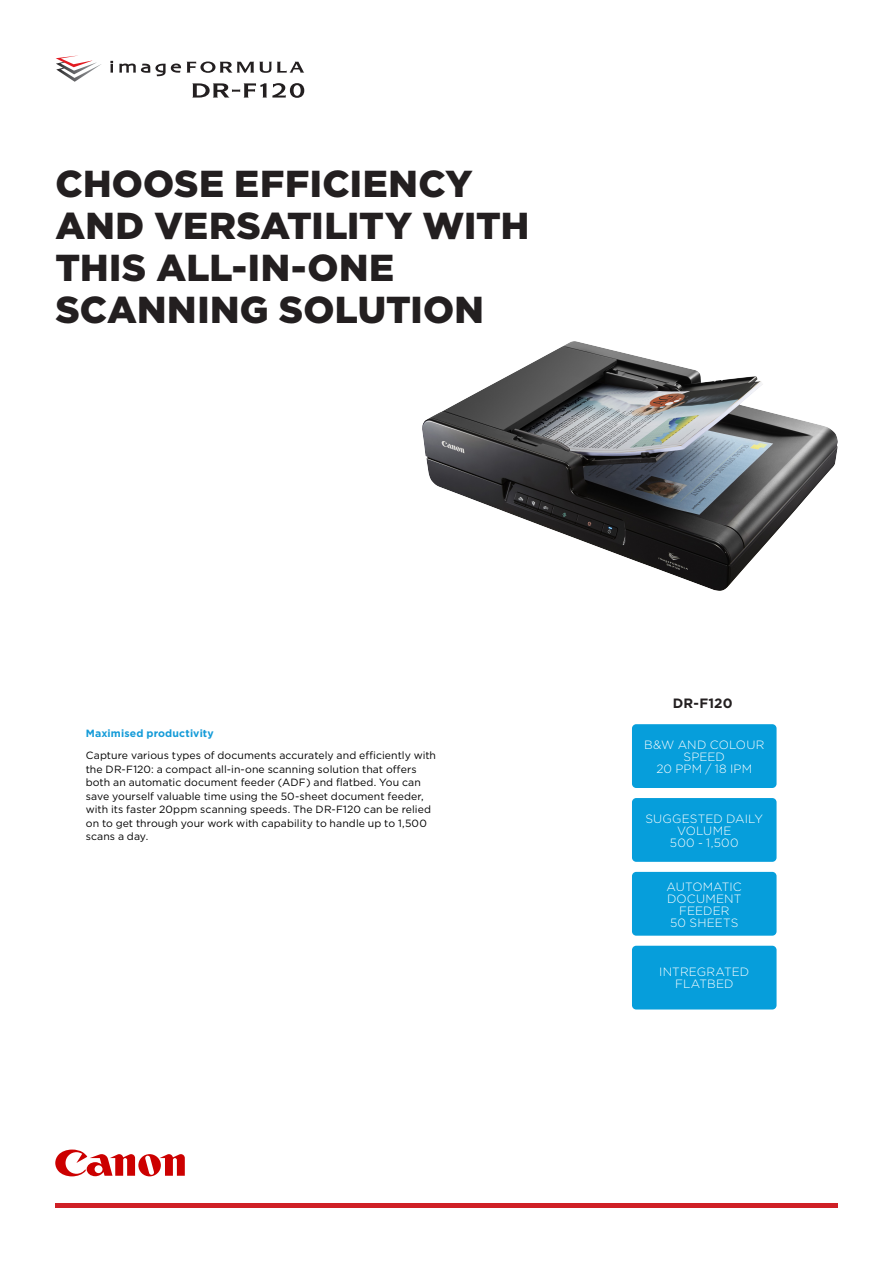
<style>
.page{position:relative;width:893px;height:1263px;background:#fff}
.page>*{position:absolute;margin:0;border:0;box-sizing:border-box;transform-origin:0 0}
.COVER_HEADER_MEDIUM{font:900 37.5px/42px "Gotham";letter-spacing:.005em;color:#231f20}
.SUBHEAD{font:700 13.5px "Gotham";letter-spacing:.005em;color:#231f20}
.COVER_HEADER_SMALL{font:300 12px/12px "Gotham";letter-spacing:.01em;color:#fff;text-align:center}
.SUBHEAD-2{font:10.5px/13.5px "Gotham";letter-spacing:.005em;color:#000001}
.SUBHEAD-3{font:700 10.5px "Gotham";letter-spacing:.015em;color:#149bd8}
</style>
<div class="page">
<div style="left:55px;top:1203px;width:783px;height:5px;background:#cf2026"></div>
<svg style="left:55px;top:1149px;width:130px;height:27px"></svg>
<div style="left:632px;top:724px;width:144px;height:64px;background:#069edb;border-radius:4px"></div>
<div style="left:632px;top:798px;width:144px;height:64px;background:#069edb;border-radius:4px"></div>
<div style="left:632px;top:872px;width:144px;height:64px;background:#069edb;border-radius:4px"></div>
<div style="left:632px;top:946px;width:144px;height:63px;background:#069edb;border-radius:4px"></div>
<img style="left:423px;top:341px;width:415px;height:250px">
<svg style="left:56px;top:62px;width:45px;height:20px"></svg>
<svg style="left:110px;top:61px;width:3px;height:12px"></svg>
<svg style="left:119px;top:62px;width:185px;height:14px"></svg>
<svg style="left:192px;top:83px;width:112px;height:15px"></svg>
<p class="COVER_HEADER_MEDIUM" style="left:55px;top:162px;width:419px">CHOOSE EFFICIENCY</p>
<p class="COVER_HEADER_MEDIUM" style="left:55px;top:204px;width:475px">AND VERSATILITY WITH<br>THIS ALL-IN-ONE</p>
<p class="COVER_HEADER_MEDIUM" style="left:55px;top:288px;width:430px">SCANNING SOLUTION</p>
<p class="SUBHEAD-3" style="left:86px;top:726px;width:130px">Maximised productivity</p>
<p class="SUBHEAD-2" style="left:86px;top:748px;width:352px">Capture various types of documents accurately and efficiently with the DR-F120: a compact all-in-one scanning solution that offers both an automatic document feeder (ADF) and flatbed. You can save yourself valuable time using the 50-sheet document feeder, with its faster 20ppm scanning speeds. The DR-F120 can be relied on to get through your work with capability to handle up to 1,500 scans a day.</p>
<p class="SUBHEAD" style="left:673px;top:694px;width:61px">DR-F120</p>
<p class="COVER_HEADER_SMALL" style="left:644px;top:738px;width:122px">B&amp;W AND COLOUR<br>SPEED<br>20 PPM / 18 IPM</p>
<p class="COVER_HEADER_SMALL" style="left:645px;top:812px;width:119px">SUGGESTED DAILY<br>VOLUME</p>
<p class="COVER_HEADER_SMALL" style="left:670px;top:836px;width:70px">500 - 1,500</p>
<p class="COVER_HEADER_SMALL" style="left:667px;top:880px;width:77px">AUTOMATIC<br>DOCUMENT<br>FEEDER</p>
<p class="COVER_HEADER_SMALL" style="left:670px;top:916px;width:70px">50 SHEETS</p>
<p class="COVER_HEADER_SMALL" style="left:659px;top:966px;width:92px">INTREGRATED<br>FLATBED</p>
</div>
